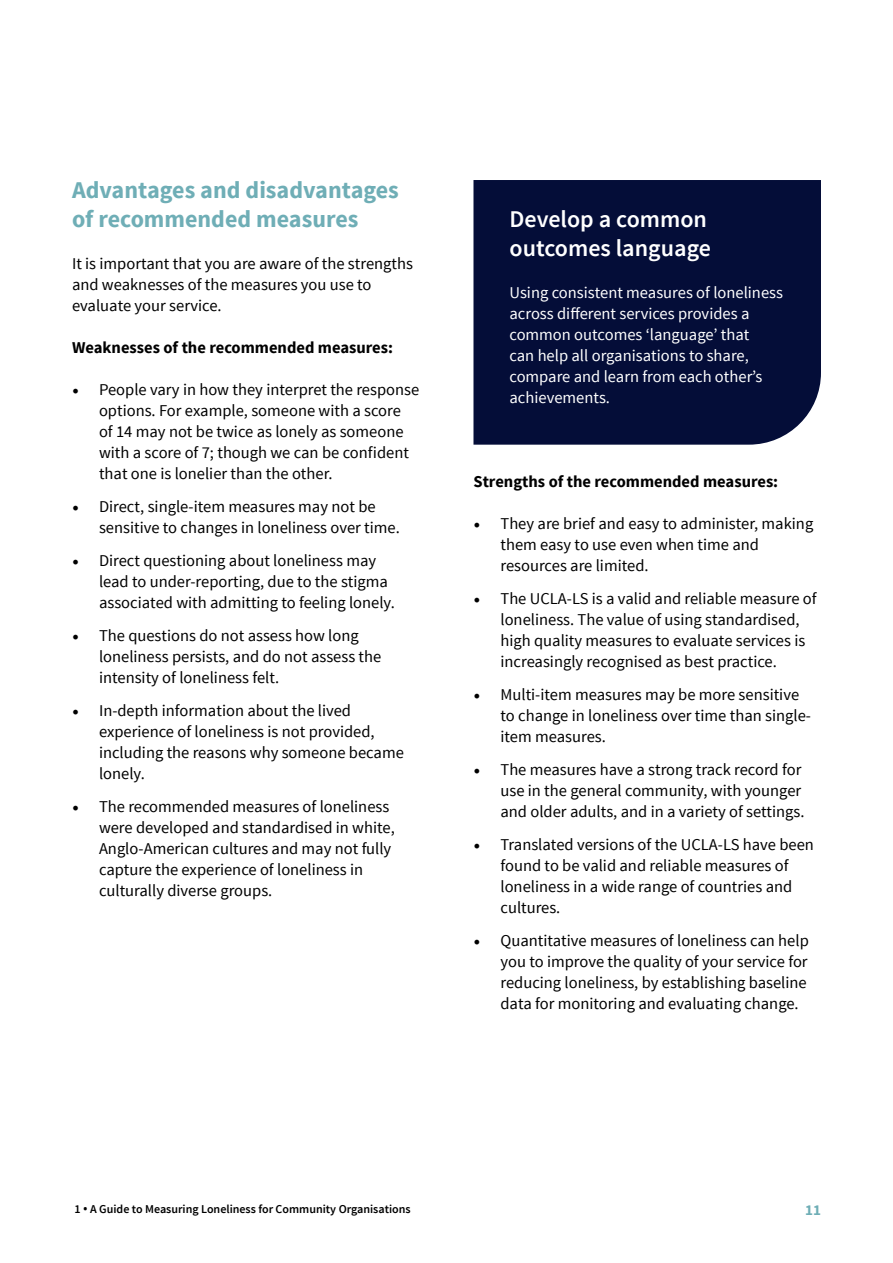
<style>
.page{position:relative;width:893px;height:1263px;background:#fff}
.page>*{position:absolute;margin:0;border:0;box-sizing:border-box;transform-origin:0 0}
.t1{font:700 24px/28.8px "Source Sans Pro";color:#6faeb6}
.t2{font:600 24px/28.8px "Source Sans Pro";color:#fff}
.t3{font:16.5px/21px "Source Sans Pro";color:#000}
.t4{font:16.5px/21px "Source Sans Pro";color:#fff}
.t5{font:700 16.5px "Source Sans Pro";color:#000}
.t6{font:700 15px "Source Sans Pro";color:#6faeb6}
.t7{font:600 12px "Source Sans Pro";color:#000}
.s1{font-family:"Minion Pro";font-size:18px}
.s2{font-family:"Open Sans"}
</style>
<div class="page">
<div style="left:473px;top:180px;width:348px;height:265px;background:#040d38"></div>
<h1 class="t1" style="left:72px;top:177px;width:328px">Advantages and disadvantages of recommended measures</h1>
<p class="t3" style="left:72px;top:253px;width:342px">It is important that you are aware of the strengths and weaknesses of the measures you use to evaluate your service.</p>
<p class="t5" style="left:72px;top:337px;width:323px">Weaknesses of the recommended measures:</p>
<p class="t3" style="left:99px;top:379px;width:322px;text-indent:-27px"><span class="s1">•</span> People vary in how they interpret the response options. For example, someone with a score<br>of 14 may not be twice as lonely as someone with a score of 7; though we can be confident that one is lonelier than the other.</p>
<p class="t3" style="left:99px;top:496px;width:302px;text-indent:-27px"><span class="s1">•</span> Direct, single-item measures may not be sensitive to changes in loneliness over time.</p>
<p class="t3" style="left:99px;top:550px;width:297px;text-indent:-27px"><span class="s1">•</span> Direct questioning about loneliness may lead to under-reporting, due to the stigma associated with admitting to feeling lonely.</p>
<p class="t3" style="left:99px;top:625px;width:284px;text-indent:-27px"><span class="s1">•</span> The questions do not assess how long loneliness persists, and do not assess the intensity of loneliness felt.</p>
<p class="t3" style="left:99px;top:700px;width:306px;text-indent:-27px"><span class="s1">•</span> In-depth information about the lived experience of loneliness is not provided, including the reasons why someone became lonely.</p>
<p class="t3" style="left:99px;top:796px;width:297px;text-indent:-27px"><span class="s1">•</span> The recommended measures of loneliness were developed and standardised in white, Anglo-American cultures and may not fully capture the experience of loneliness in culturally diverse groups.</p>
<h1 class="t2" style="left:509px;top:205px;width:203px">Develop a common outcomes language</h1>
<p class="t4" style="left:509px;top:282px;width:275px">Using consistent measures of loneliness across different services provides a common outcomes ‘language’ that<br>can help all organisations to share, compare and learn from each other’s achievements.</p>
<p class="t5" style="left:473px;top:471px;width:306px">Strengths of the recommended measures:</p>
<p class="t3" style="left:500px;top:513px;width:314px;text-indent:-27px"><span class="s1">•</span> They are brief and easy to administer, making them easy to use even when time and resources are limited.</p>
<p class="t3" style="left:500px;top:588px;width:318px;text-indent:-27px"><span class="s1">•</span> The UCLA-LS is a valid and reliable measure of loneliness. The value of using standardised, high quality measures to evaluate services is increasingly recognised as best practice.</p>
<p class="t3" style="left:500px;top:684px;width:312px;text-indent:-27px"><span class="s1">•</span> Multi-item measures may be more sensitive to change in loneliness over time than single&shy;item measures.</p>
<p class="t3" style="left:500px;top:759px;width:306px;text-indent:-27px"><span class="s1">•</span> The measures have a strong track record for use in the general community, with younger and older adults, and in a variety of settings.</p>
<p class="t3" style="left:500px;top:834px;width:315px;text-indent:-27px"><span class="s1">•</span> Translated versions of the UCLA-LS have been found to be valid and reliable measures of loneliness in a wide range of countries and cultures.</p>
<p class="t3" style="left:500px;top:930px;width:310px;text-indent:-27px"><span class="s1">•</span> Quantitative measures of loneliness can help you to improve the quality of your service for reducing loneliness, by establishing baseline data for monitoring and evaluating change.</p>
<p class="t7" style="left:74px;top:1201px;width:338px">1 <span class="s2">•</span> A Guide to Measuring Loneliness for Community Organisations</p>
<p class="t6" style="left:805px;top:1200px;width:17px">11</p>
</div>
